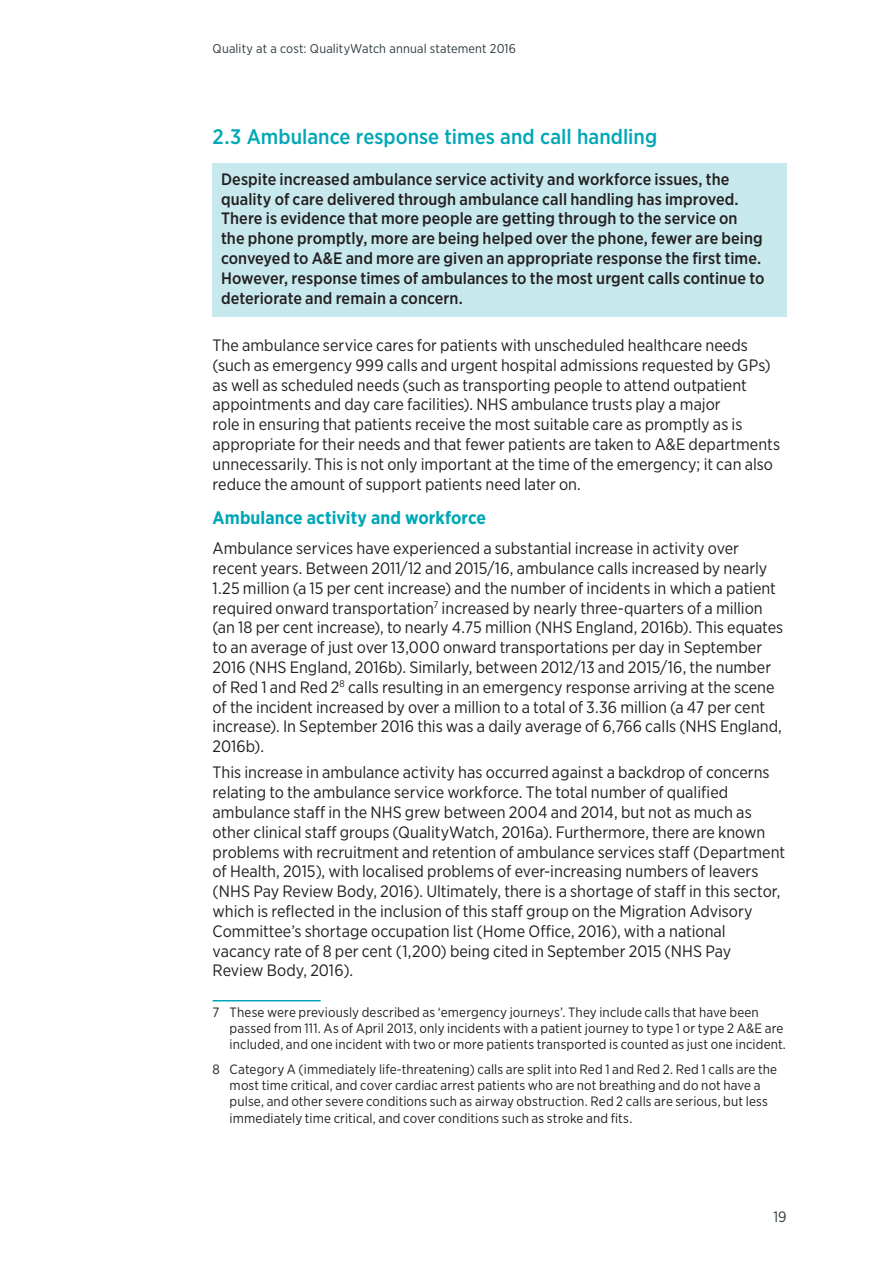
<style>
.page{position:relative;width:893px;height:1263px;background:#fff}
.page>*{position:absolute;margin:0;border:0;box-sizing:border-box;transform-origin:0 0}
.t1{font:500 21px "Gotham Narrow";color:#00a7b6}
.t2{font:700 18px "Gotham Narrow";letter-spacing:.005em;color:#00a7b6}
.Body_text{font:16.5px/19.8px "Gotham Narrow";color:#231f20}
.Body_text-2{font:500 16.5px/19.8px "Gotham Narrow";letter-spacing:.005em;color:#231f20}
.t3{font:15px "Gotham Narrow";color:#2f3b41}
.Footnote{font:13.5px/16.2px "Gotham Narrow";letter-spacing:.01em;color:#231f20}
.t4{font:12.75px "Gotham Narrow";letter-spacing:.01em;color:#2f3b41}
</style>
<div class="page">
<hr style="left:213px;top:1000px;width:108px;height:1px;background:#00a7b6">
<div style="left:213px;top:163px;width:574px;height:153px;background:#c7e8ed"></div>
<p class="t4" style="left:213px;top:40px;width:305px">Quality at a cost: QualityWatch annual statement 2016</p>
<h3 class="t1" style="left:213px;top:124px;width:446px">2.3 Ambulance response times and call handling</h3>
<p class="Body_text-2" style="left:221px;top:169px;width:545px">Despite increased ambulance service activity and workforce issues, the quality of care delivered through ambulance call handling has improved.<br>There is evidence that more people are getting through to the service on the phone promptly, more are being helped over the phone, fewer are being conveyed to A&amp;E and more are given an appropriate response the first time.<br>However, response times of ambulances to the most urgent calls continue to deteriorate and remain a concern.</p>
<p class="Body_text" style="left:213px;top:335px;width:569px">The ambulance service cares for patients with unscheduled healthcare needs (such as emergency 999 calls and urgent hospital admissions requested by GPs) as well as scheduled needs (such as transporting people to attend outpatient appointments and day care facilities). NHS ambulance trusts play a major<br>role in ensuring that patients receive the most suitable care as promptly as is appropriate for their needs and that fewer patients are taken to A&amp;E departments unnecessarily. This is not only important at the time of the emergency; it can also reduce the amount of support patients need later on.</p>
<h4 class="t2" style="left:213px;top:506px;width:275px">Ambulance activity and workforce</h4>
<p class="Body_text" style="left:213px;top:538px;width:572px">Ambulance services have experienced a substantial increase in activity over recent years. Between 2011/12 and 2015/16, ambulance calls increased by nearly 1.25 million (a 15 per cent increase) and the number of incidents in which a patient required onward transportation<sup>7</sup> increased by nearly three-quarters of a million (an 18 per cent increase), to nearly 4.75 million (NHS England, 2016b). This equates to an average of just over 13,000 onward transportations per day in September 2016 (NHS England, 2016b). Similarly, between 2012/13 and 2015/16, the number of Red 1 and Red 2<sup>8</sup> calls resulting in an emergency response arriving at the scene of the incident increased by over a million to a total of 3.36 million (a 47 per cent increase). In September 2016 this was a daily average of 6,766 calls (NHS England, 2016b).</p>
<p class="Body_text" style="left:213px;top:762px;width:574px">This increase in ambulance activity has occurred against a backdrop of concerns relating to the ambulance service workforce. The total number of qualified ambulance staff in the NHS grew between 2004 and 2014, but not as much as other clinical staff groups (QualityWatch, 2016a). Furthermore, there are known problems with recruitment and retention of ambulance services staff (Department of Health, 2015), with localised problems of ever-increasing numbers of leavers (NHS Pay Review Body, 2016). Ultimately, there is a shortage of staff in this sector, which is reflected in the inclusion of this staff group on the Migration Advisory Committee’s shortage occupation list (Home Office, 2016), with a national vacancy rate of 8 per cent (1,200) being cited in September 2015 (NHS Pay Review Body, 2016).</p>
<p class="Footnote" style="left:230px;top:1004px;width:558px;text-indent:-17px">7 These were previously described as ‘emergency journeys’. They include calls that have been passed from 111. As of April 2013, only incidents with a patient journey to type 1 or type 2 A&amp;E are included, and one incident with two or more patients transported is counted as just one incident.</p>
<p class="Footnote" style="left:230px;top:1061px;width:549px;text-indent:-17px">8 Category A (immediately life-threatening) calls are split into Red 1 and Red 2. Red 1 calls are the most time critical, and cover cardiac arrest patients who are not breathing and do not have a pulse, and other severe conditions such as airway obstruction. Red 2 calls are serious, but less immediately time critical, and cover conditions such as stroke and fits.</p>
<p class="t3" style="left:773px;top:1208px;width:15px">19</p>
</div>
